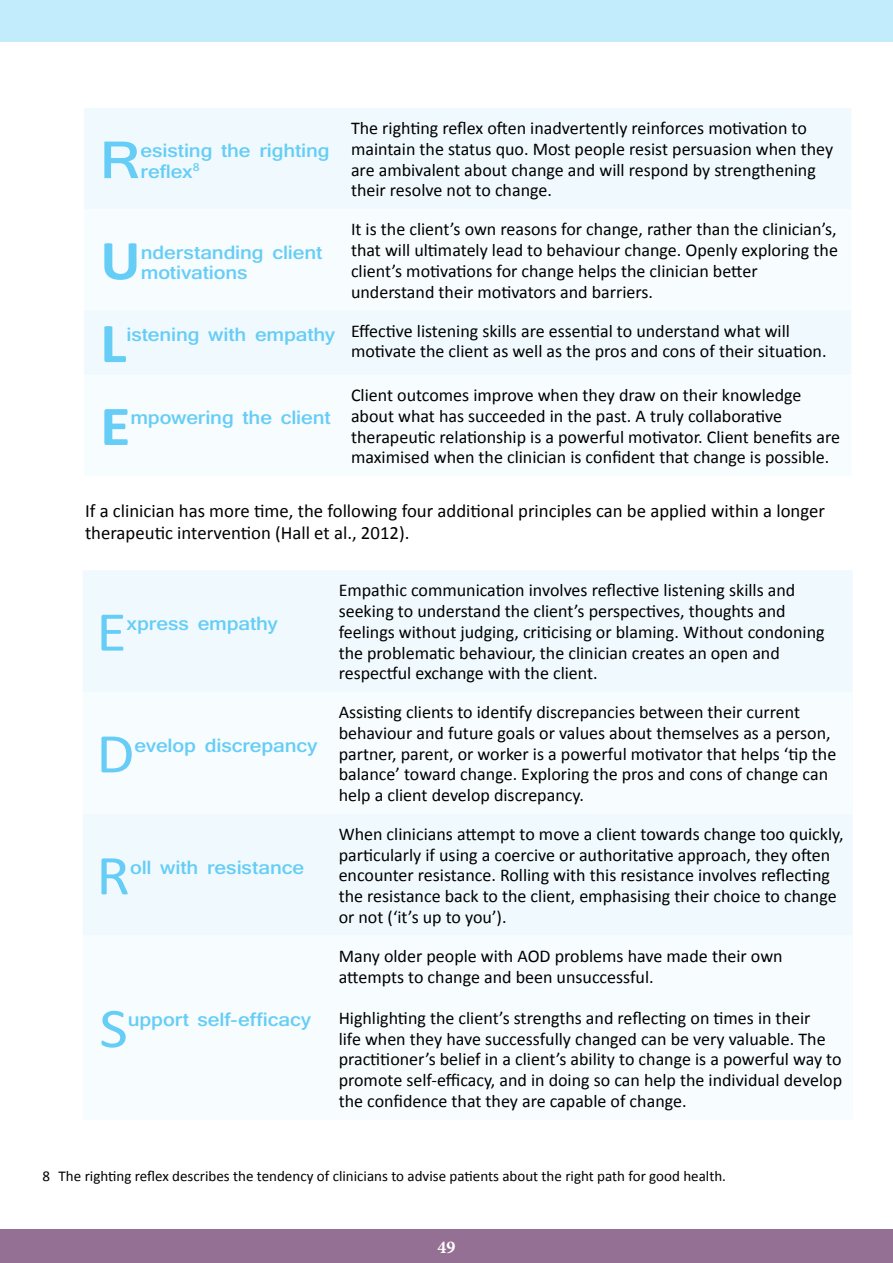
<style>
.page{position:relative;width:893px;height:1263px;background:#fff}
.page>*{position:absolute;margin:0;border:0;box-sizing:border-box;transform-origin:0 0}
.RULE{font:56.7px "Calibri";color:#66cdf6;scale:1.1 1}
.RULE-2{font:700 56.7px "Calibri";color:#66cdf6;scale:1.1 1}
.RULE-3{font:700 55.2px "Shruti";color:#66cdf6;scale:1.1 1}
.RULE-4{font:700 20.1px/20.7px "Shruti";letter-spacing:-.005em;color:#66cdf6;scale:1.1 1}
.t1{font:18.75px/21.6px "Calibri";color:#000}
.t2{font:18px/20.7px "Calibri";color:#000}
.t3{font:700 18px "Minion Pro";color:#fff}
.Footnote{font:15px "Calibri";color:#000}
</style>
<div class="page">
<div style="left:0;top:0;width:893px;height:41px;background:#c2ebfc"></div>
<div style="left:0;top:1229px;width:893px;height:34px;background:#947094"></div>
<div style="left:84px;top:108px;width:767px;height:101px;background:#f0fafe"></div>
<div style="left:84px;top:310px;width:767px;height:65px;background:#f0fafe"></div>
<div style="left:83px;top:570px;width:770px;height:122px;background:#f0fafe"></div>
<div style="left:83px;top:814px;width:770px;height:121px;background:#f0fafe"></div>
<p class="RULE-3" style="left:100px;top:127px;width:38px">R</p>
<p class="RULE-4" style="left:140px;top:140px;width:173px">esisting the righting reflex<sup>8</sup></p>
<p class="RULE-2" style="left:100px;top:224px;width:38px">U</p>
<p class="RULE-4" style="left:141px;top:241px;width:167px">nderstanding client motivations</p>
<p class="t2" style="left:351px;top:118px;width:484px">The righting reflex often inadvertently reinforces motivation to maintain the status quo. Most people resist persuasion when they are ambivalent about change and will respond by strengthening their resolve not to change.</p>
<p class="t2" style="left:351px;top:219px;width:488px">It is the client’s own reasons for change, rather than the clinician’s, that will ultimately lead to behaviour change. Openly exploring the client’s motivations for change helps the clinician better understand their motivators and barriers.</p>
<p class="RULE-2" style="left:100px;top:307px;width:25px">L</p>
<p class="RULE-4" style="left:126px;top:324px;width:192px">istening with empathy</p>
<p class="t2" style="left:351px;top:320px;width:477px">Effective listening skills are essential to understand what will motivate the client as well as the pros and cons of their situation.</p>
<p class="t2" style="left:351px;top:385px;width:490px">Client outcomes improve when they draw on their knowledge about what has succeeded in the past. A truly collaborative therapeutic relationship is a powerful motivator. Client benefits are maximised when the clinician is confident that change is possible.</p>
<p class="t1" style="left:85px;top:500px;width:742px">If a clinician has more time, the following four additional principles can be applied within a longer therapeutic intervention (Hall et al., 2012).</p>
<p class="RULE-2" style="left:100px;top:390px;width:29px">E</p>
<p class="RULE-4" style="left:130px;top:407px;width:183px">mpowering the client</p>
<p class="RULE" style="left:96px;top:596px;width:29px">E</p>
<p class="RULE-4" style="left:127px;top:613px;width:139px">xpress empathy</p>
<p class="RULE" style="left:96px;top:718px;width:36px">D</p>
<p class="RULE-4" style="left:135px;top:734px;width:168px">evelop discrepancy</p>
<p class="RULE" style="left:96px;top:839px;width:32px">R</p>
<p class="RULE-4" style="left:130px;top:856px;width:160px">oll with resistance</p>
<p class="RULE" style="left:99px;top:992px;width:27px">S</p>
<p class="RULE-4" style="left:128px;top:1009px;width:168px">upport self-efficacy</p>
<p class="t2" style="left:339px;top:580px;width:487px">Empathic communication involves reflective listening skills and seeking to understand the client’s perspectives, thoughts and feelings without judging, criticising or blaming. Without condoning the problematic behaviour, the clinician creates an open and respectful exchange with the client.</p>
<p class="t2" style="left:339px;top:702px;width:499px">Assisting clients to identify discrepancies between their current behaviour and future goals or values about themselves as a person, partner, parent, or worker is a powerful motivator that helps ‘tip the balance’ toward change. Exploring the pros and cons of change can help a client develop discrepancy.</p>
<p class="t2" style="left:339px;top:824px;width:506px">When clinicians attempt to move a client towards change too quickly, particularly if using a coercive or authoritative approach, they often encounter resistance. Rolling with this resistance involves reflecting the resistance back to the client, emphasising their choice to change or not (‘it’s up to you’).</p>
<p class="t2" style="left:339px;top:946px;width:445px">Many older people with AOD problems have made their own attempts to change and been unsuccessful.</p>
<p class="t2" style="left:339px;top:1008px;width:505px">Highlighting the client’s strengths and reflecting on times in their<br>life when they have successfully changed can be very valuable. The practitioner’s belief in a client’s ability to change is a powerful way to promote self-efficacy, and in doing so can help the individual develop the confidence that they are capable of change.</p>
<p class="Footnote" style="left:43px;top:1167px;width:685px">8 The righting reflex describes the tendency of clinicians to advise patients about the right path for good health.</p>
<p class="t3" style="left:437px;top:1234px;width:19px">49</p>
</div>
